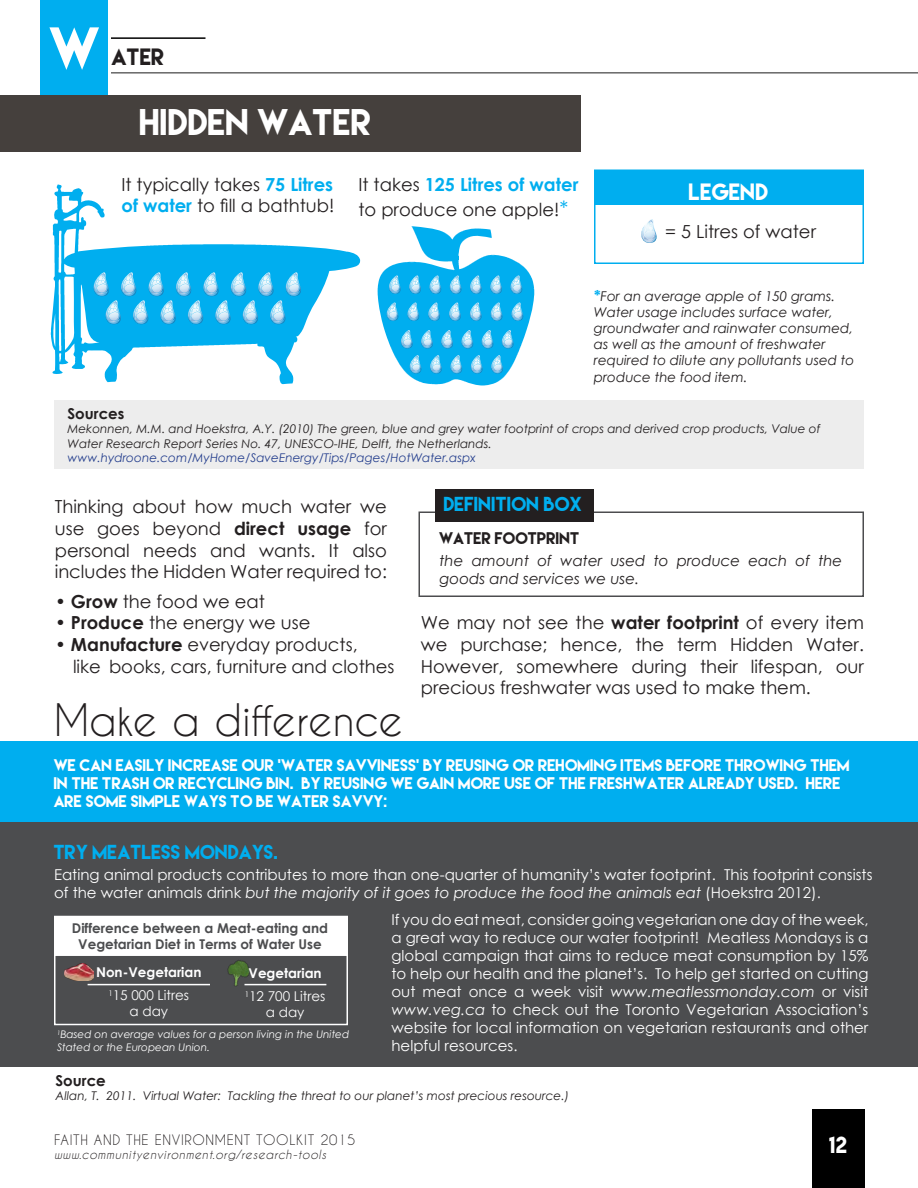
<style>
.page{position:relative;width:918px;height:1188px;background:#fff}
.page>*{position:absolute;margin:0;border:0;box-sizing:border-box;transform-origin:0 0}
.t1{font:54px "Lemon Milk";color:#fff}
.t2{font:42px "Caviar Dreams";color:#231f20}
.t3{font:33px "Lemon Milk";color:#fff}
.t4{font:21px "Lemon Milk";color:#fff}
.t5{font:21px "Lemon Milk";color:#231f20}
.t6{font:18px/21.6px "Century Gothic";color:#231f20}
.t7{font:18px "Lemon Milk";color:#00aeef}
.t8{font:15px/18px "Century Gothic";color:#fff}
.t9{font:15px/18px "Lemon Milk";color:#fff}
.t10{font:italic 15px/18px "Century Gothic";color:#231f20}
.t11{font:15px "Lemon Milk";color:#231f20}
.t12{font:700 15px "Century Gothic";color:#231f20}
.t13{font:italic 13.5px/16.2px "Century Gothic";color:#231f20}
.t14{font:700 13.5px/16.2px "Century Gothic";color:#4c4d4f;text-align:center}
.t15{font:13.5px "Caviar Dreams";letter-spacing:.05em;color:#231f20}
.t16{font:13.5px/23.4px "Century Gothic";color:#fff}
.t17{font:700 13.5px/23.4px "Century Gothic";color:#fff;text-align:center}
.t18{font:italic 12px/14.4px "Century Gothic";color:#231f20}
.t19{font:italic 12px "Century Gothic";color:#253f8e}
.t20{font:italic 12px "Caviar Dreams";letter-spacing:.05em;color:#231f20}
.t21{font:italic 10.5px/12.6px "Century Gothic";color:#fff}
.s1{font-weight:700;color:#00aeef}
.s2{font-size:21px;color:#00aeef}
.s3{font-weight:700;font-style:normal;font-size:15px;color:#00aeef}
.s4{font-weight:700}
.s5{font-style:italic}
.s6{font-weight:400}
</style>
<div class="page">
<div style="left:40px;top:1px;width:68px;height:94px;background:#00aeef"></div>
<hr style="left:111px;top:72px;width:807px;height:2px;background:#000">
<div style="left:813px;top:1109px;width:52px;height:79px;background:#000"></div>
<div style="left:0;top:95px;width:580px;height:57px;background:#45403d"></div>
<hr style="left:111px;top:37px;width:95px;height:2px;background:#000">
<div style="left:0;top:762px;width:918px;height:304px;background:#4c4d4f"></div>
<div style="left:54px;top:916px;width:294px;height:47px;background:#fff"></div>
<svg style="left:51px;top:185px;width:309px;height:199px"></svg>
<svg style="left:93px;top:272px;width:208px;height:52px;background:#3abbee"></svg>
<svg style="left:378px;top:226px;width:157px;height:160px"></svg>
<div style="left:54px;top:400px;width:810px;height:70px;background:#ededed"></div>
<svg style="left:641px;top:219px;width:16px;height:24px"></svg>
<div style="left:594px;top:170px;width:270px;height:94px;border:2px solid #00aeef"></div>
<div style="left:594px;top:171px;width:269px;height:34px;background:#00aeef"></div>
<div style="left:0;top:741px;width:918px;height:81px;background:#00aeef"></div>
<div style="left:54px;top:954px;width:294px;height:71px;background:#4c4d4f;border:2px solid #fff"></div>
<img style="left:64px;top:963px;width:29px;height:17px">
<img style="left:219px;top:954px;width:38px;height:33px">
<hr style="left:88px;top:984px;width:122px;height:1px;background:#fff">
<hr style="left:244px;top:984px;width:82px;height:1px;background:#fff">
<div style="left:418px;top:512px;width:446px;height:85px;border:2px solid #4c4d4f"></div>
<div style="left:435px;top:489px;width:158px;height:32px;background:#231f20"></div>
<h1 class="t1" style="left:50px;top:21px;width:52px">W</h1>
<h3 class="t5" style="left:112px;top:46px;width:55px">ATER</h3>
<h3 class="t3" style="left:140px;top:105px;width:234px">HIDDEN WATER</h3>
<p class="t6" style="left:122px;top:173px;width:214px">It typically takes <span class="s1">75 Litres of water</span> to fill a bathtub!</p>
<p class="t6" style="left:358px;top:171px;width:221px;line-height:25.2px">It takes <span class="s1">125 Litres of water </span>to produce one apple!<span class="s2">*</span></p>
<h3 class="t4" style="left:689px;top:181px;width:81px">LEGEND</h3>
<p class="t6" style="left:665px;top:221px;width:152px">= 5 Litres of water</p>
<p class="t13" style="left:594px;top:287px;width:262px"><span class="s3">*</span>For an average apple of 150 grams.<br>Water usage includes surface water, groundwater and rainwater consumed, as well as the amount of freshwater required to dilute any pollutants used to produce the food item.</p>
<p class="t12" style="left:68px;top:402px;width:58px">Sources</p>
<p class="t18" style="left:68px;top:422px;width:755px">Mekonnen, M.M. and Hoekstra, A.Y. (2010) The green, blue and grey water footprint of crops and derived crop products, Value of<br>Water Research Report Series No. 47, UNESCO-IHE, Delft, the Netherlands.</p>
<p class="t19" style="left:68px;top:449px;width:410px">www.hydroone.com/MyHome/SaveEnergy/Tips/Pages/HotWater.aspx</p>
<p class="t6" style="left:55px;top:496px;width:334px;text-align:justify">Thinking about how much water we use goes beyond <span class="s4">direct usage</span> for personal needs and wants. It also includes the Hidden Water required to:</p>
<p class="t6" style="left:55px;top:590px;width:211px">• <span class="s4">Grow</span> the food we eat</p>
<p class="t6" style="left:55px;top:612px;width:257px">• <span class="s4">Produce</span> the energy we use</p>
<p class="t6" style="left:73px;top:633px;width:323px;text-indent:-18px">• <span class="s4">Manufacture</span> everyday products,<br>like books, cars, furniture and clothes</p>
<p class="t7" style="left:444px;top:495px;width:139px">DEFINITION BOX</p>
<p class="t11" style="left:440px;top:530px;width:142px">WATER FOOTPRINT</p>
<p class="t10" style="left:440px;top:552px;width:404px">the amount of water used to produce each of the goods and services we use.</p>
<p class="t6" style="left:421px;top:612px;width:445px;text-align:justify">We may not see the <span class="s4">water footprint</span> of every item we purchase; hence, the term Hidden Water.<br>However, somewhere during their lifespan, our precious freshwater was used to make them.</p>
<h2 class="t2" style="left:54px;top:695px;width:351px">Make a difference</h2>
<p class="t9" style="left:54px;top:756px;width:798px">WE CAN EASILY INCREASE OUR ‘WATER SAVVINESS’ BY REUSING OR REHOMING ITEMS BEFORE THROWING THEM<br>IN THE TRASH OR RECYCLING BIN. BY REUSING WE GAIN MORE USE OF THE FRESHWATER ALREADY USED. HERE<br>ARE SOME SIMPLE WAYS TO BE WATER SAVVY:</p>
<p class="t7" style="left:54px;top:843px;width:227px">TRY MEATLESS MONDAYS.</p>
<p class="t8" style="left:54px;top:866px;width:820px">Eating animal products contributes to more than one-quarter of humanity’s water footprint. This footprint consists of the water animals drink <span class="s5">but the majority of it goes to produce the food the animals eat</span> (Hoekstra 2012).</p>
<p class="t14" style="left:72px;top:919px;width:258px">Difference between a Meat-eating and<br>Vegetarian Diet in Terms of Water Use</p>
<p class="t17" style="left:96px;top:960px;width:107px">Non-Vegetarian<br><sup>1</sup><span class="s6">15 000 Litres</span></p>
<p class="t16" style="left:129px;top:1000px;width:40px">a day</p>
<p class="t16" style="left:245px;top:961px;width:82px"><span class="s4">Vegetarian<br></span><sup>1</sup>12 700 Litres</p>
<p class="t16" style="left:266px;top:1001px;width:40px">a day</p>
<p class="t21" style="left:57px;top:1028px;width:294px"><sup>1</sup>Based on average values for a person living in the United<br>Stated or the European Union.</p>
<p class="t8" style="left:392px;top:910px;width:479px;text-align:justify">If you do eat meat, consider going vegetarian one day of the week, a great way to reduce our water footprint! Meatless Mondays is a global campaign that aims to reduce meat consumption by 15% to help our health and the planet’s. To help get started on cutting out meat once a week visit <span class="s5">www.meatlessmonday.com</span> or visit <span class="s5">www.veg.ca</span> to check out the Toronto Vegetarian Association’s website for local information on vegetarian restaurants and other helpful resources.</p>
<p class="t12" style="left:56px;top:1069px;width:52px">Source</p>
<p class="t18" style="left:56px;top:1088px;width:515px">Allan, T. 2011. Virtual Water: Tackling the threat to our planet’s most precious resource.)</p>
<p class="t15" style="left:54px;top:1131px;width:303px">FAITH AND THE ENVIRONMENT TOOLKIT 2015</p>
<p class="t20" style="left:54px;top:1148px;width:274px">www.communityenvironment.org/research-tools</p>
<h3 class="t4" style="left:829px;top:1134px;width:20px">12</h3>
</div>
